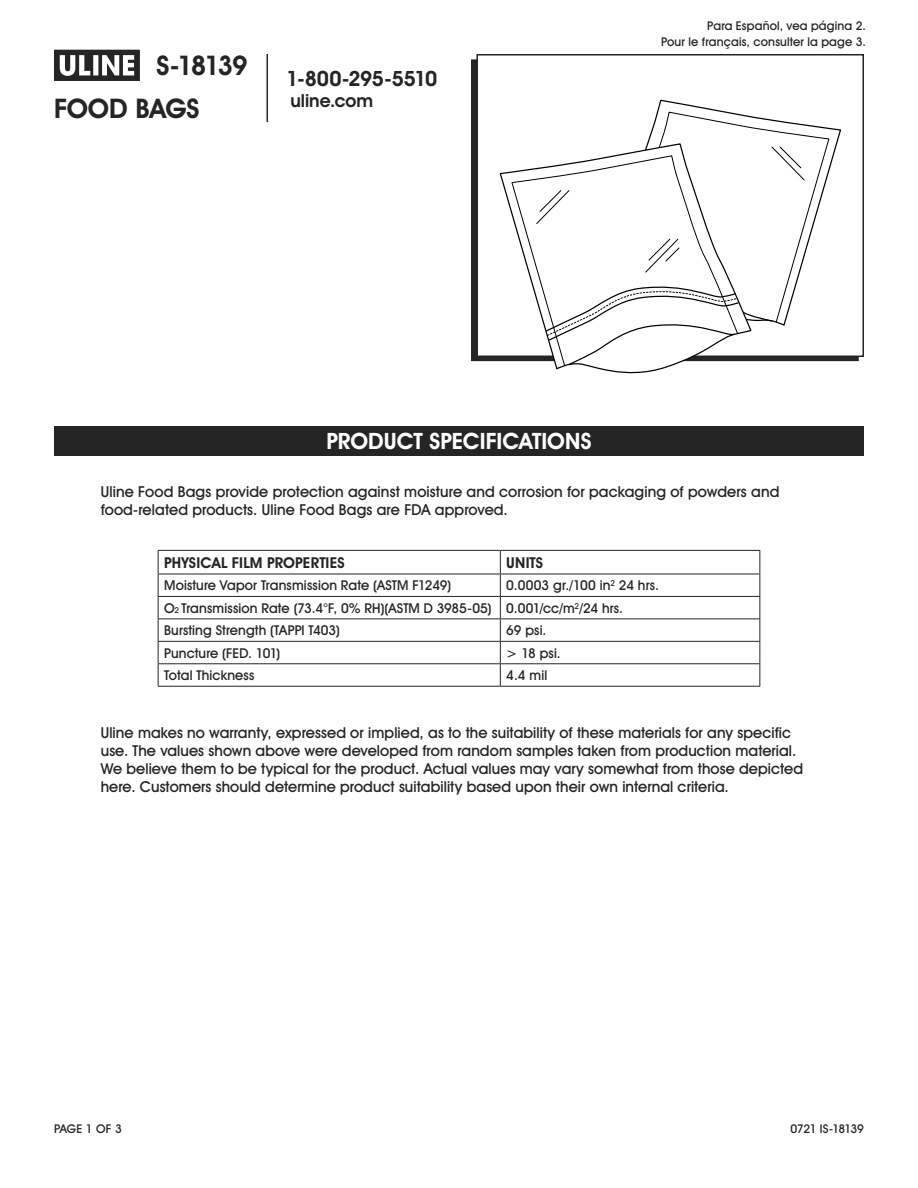
<style>
.page{position:relative;width:918px;height:1188px;background:#fff}
.page>*{position:absolute;margin:0;border:0;box-sizing:border-box;transform-origin:0 0}
.t1{font:700 27px "Uline Two Knine";letter-spacing:-.015em;color:#252525}
.t2{font:700 22.5px "Uline Two Knine";color:#fff}
.t3{font:700 21px "Uline Two Knine";letter-spacing:-.02em;color:#252525}
.t4{font:700 18px "Uline Two Knine";color:#252525}
.t5{font:15px/18px "Uline Two Knine";letter-spacing:.005em;color:#252525}
.t6{font:700 15px "Uline Two Knine";letter-spacing:.01em;color:#252525}
.t7{font:13.5px/22.5px "Uline Two Knine";letter-spacing:.01em;color:#252525}
.t8{font:12px/16.8px "Uline Two Knine";letter-spacing:.015em;color:#252525;text-align:right}
.t9{font:12px "Uline Two Knine";letter-spacing:-.045em;color:#252525}
.s1{font-size:8.1px}
</style>
<div class="page">
<hr style="left:267px;top:54px;width:1px;height:68px;background:#252525">
<svg style="left:54px;top:50px;width:86px;height:31px"></svg>
<hr style="left:158px;top:550px;width:342px;height:1px;background:#252525">
<hr style="left:500px;top:550px;width:260px;height:1px;background:#252525">
<hr style="left:158px;top:596px;width:342px;height:1px;background:#252525">
<hr style="left:500px;top:596px;width:260px;height:1px;background:#252525">
<hr style="left:158px;top:619px;width:342px;height:1px;background:#252525">
<hr style="left:500px;top:619px;width:260px;height:1px;background:#252525">
<hr style="left:158px;top:641px;width:342px;height:1px;background:#252525">
<hr style="left:500px;top:641px;width:260px;height:1px;background:#252525">
<hr style="left:158px;top:663px;width:342px;height:1px;background:#252525">
<svg style="left:158px;top:551px;width:1px;height:135px"></svg>
<hr style="left:500px;top:663px;width:260px;height:1px;background:#252525">
<svg style="left:500px;top:551px;width:1px;height:135px"></svg>
<svg style="left:759px;top:551px;width:1px;height:135px"></svg>
<hr style="left:158px;top:686px;width:342px;height:1px;background:#252525">
<hr style="left:500px;top:686px;width:260px;height:1px;background:#252525">
<hr style="left:158px;top:574px;width:342px;height:1px;background:#252525">
<hr style="left:500px;top:574px;width:260px;height:1px;background:#252525">
<div style="left:54px;top:426px;width:810px;height:30px;background:#252525"></div>
<div style="left:476px;top:54px;width:388px;height:303px;border:2px solid #252525"></div>
<svg style="left:657px;top:100px;width:184px;height:226px"></svg>
<svg style="left:647px;top:112px;width:182px;height:211px"></svg>
<svg style="left:771px;top:146px;width:34px;height:35px"></svg>
<svg style="left:499px;top:144px;width:253px;height:230px"></svg>
<svg style="left:511px;top:156px;width:227px;height:210px"></svg>
<svg style="left:545px;top:281px;width:228px;height:85px"></svg>
<svg style="left:536px;top:190px;width:34px;height:34px"></svg>
<svg style="left:645px;top:239px;width:35px;height:34px"></svg>
<h1 class="t1" style="left:157px;top:49px;width:93px">S-18139</h1>
<h1 class="t1" style="left:54px;top:92px;width:147px">FOOD BAGS</h1>
<h3 class="t3" style="left:286px;top:66px;width:152px">1-800-295-5510</h3>
<p class="t4" style="left:290px;top:90px;width:84px">uline.com</p>
<p class="t8" style="left:661px;top:17px;width:206px">Para Español, vea página 2.<br>Pour le français, consulter la page 3.</p>
<h2 class="t2" style="left:327px;top:427px;width:266px">PRODUCT SPECIFICATIONS</h2>
<p class="t5" style="left:101px;top:483px;width:680px">Uline Food Bags provide protection against moisture and corrosion for packaging of powders and food-related products. Uline Food Bags are FDA approved.</p>
<p class="t6" style="left:164px;top:554px;width:182px">PHYSICAL FILM PROPERTIES</p>
<p class="t6" style="left:506px;top:554px;width:38px">UNITS</p>
<p class="t7" style="left:164px;top:574px;width:289px">Moisture Vapor Transmission Rate (ASTM F1249)</p>
<p class="t7" style="left:164px;top:574px;width:496px;text-indent:342px">0.0003 gr./100 in<sup>2</sup> 24 hrs.<br>O<span class="s1">2</span> Transmission Rate (73.4°F, 0% RH)(ASTM D 3985-05) 0.001/cc/m<sup>2</sup>/24 hrs.<br>Bursting Strength (TAPPI T403)</p>
<p class="t7" style="left:506px;top:619px;width:42px">69 psi.</p>
<p class="t7" style="left:164px;top:642px;width:118px">Puncture (FED. 101)</p>
<p class="t7" style="left:506px;top:642px;width:56px">&gt; 18 psi.</p>
<p class="t7" style="left:164px;top:664px;width:92px">Total Thickness</p>
<p class="t7" style="left:506px;top:664px;width:42px">4.4 mil</p>
<p class="t5" style="left:101px;top:724px;width:704px">Uline makes no warranty, expressed or implied, as to the suitability of these materials for any specific use. The values shown above were developed from random samples taken from production material.<br>We believe them to be typical for the product. Actual values may vary somewhat from those depicted here. Customers should determine product suitability based upon their own internal criteria.</p>
<p class="t8" style="left:54px;top:1120px;width:69px">PAGE 1 OF 3</p>
<p class="t9" style="left:790px;top:1122px;width:75px">0721 IS-18139</p>
</div>
